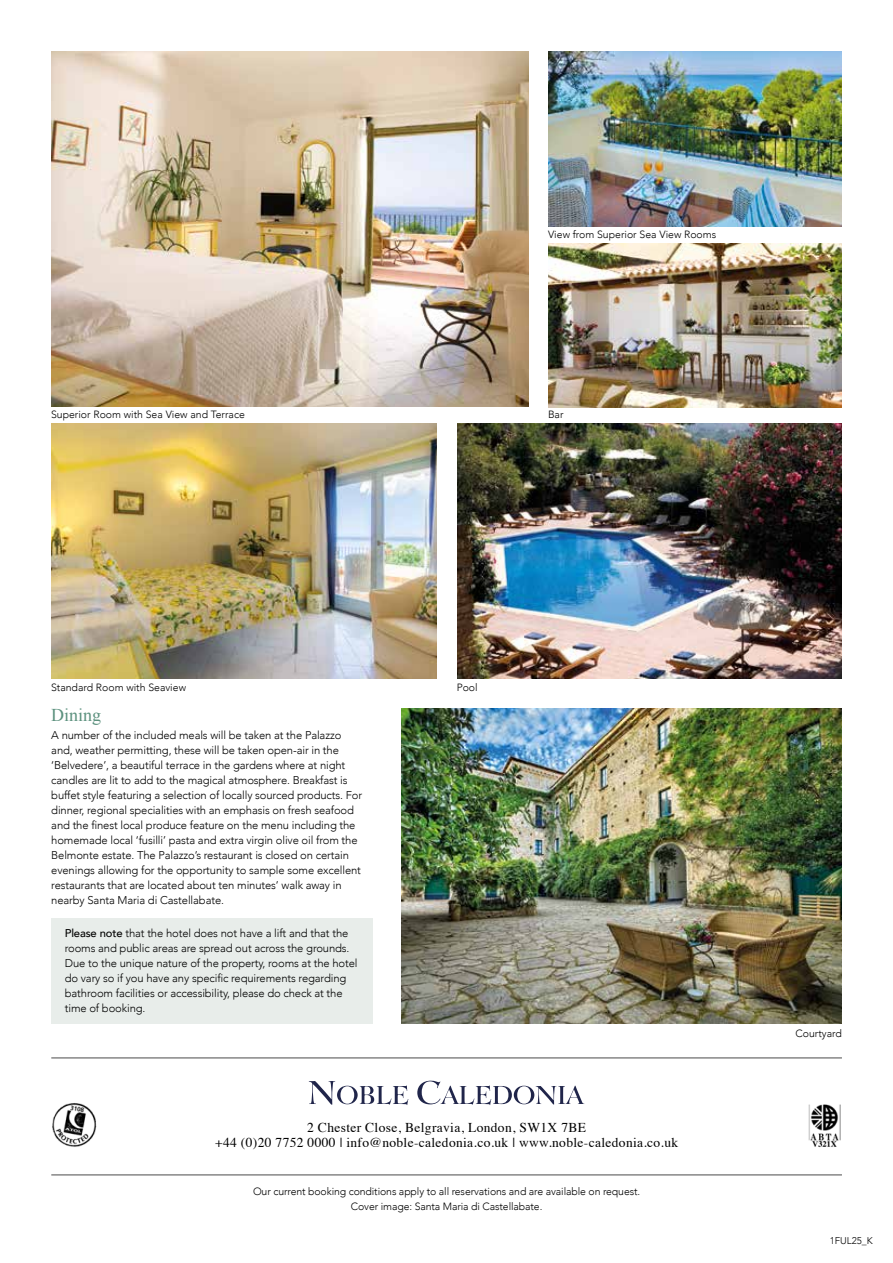
<style>
.page{position:relative;width:893px;height:1263px;background:#fff}
.page>*{position:absolute;margin:0;border:0;box-sizing:border-box;transform-origin:0 0}
.t1{font:18px "Times New Roman";color:#5c917e}
.t2{font:13.5px/15px "Times";letter-spacing:.025em;color:#000;text-align:center}
.t3{font:300 11.25px/15px "Avenir";letter-spacing:-.01em;color:#000}
.t4{font:300 10.5px/15px "Avenir";letter-spacing:-.01em;color:#000;text-align:center}
.t5{font:300 9.75px "Avenir";color:#000}
.s1{font-weight:500}
</style>
<div class="page">
<div style="left:51px;top:919px;width:322px;height:105px;background:#e8edea"></div>
<img style="left:51px;top:51px;width:478px;height:355px">
<img style="left:51px;top:423px;width:386px;height:256px">
<img style="left:457px;top:423px;width:385px;height:256px">
<img style="left:401px;top:709px;width:441px;height:315px">
<hr style="left:51px;top:1057px;width:791px;height:2px;background:#878787">
<hr style="left:51px;top:1174px;width:791px;height:1px;background:#878787">
<svg style="left:309px;top:1081px;width:99px;height:24px"></svg>
<svg style="left:417px;top:1081px;width:167px;height:24px"></svg>
<img style="left:52px;top:1103px;width:45px;height:44px">
<img style="left:808px;top:1104px;width:33px;height:44px">
<img style="left:548px;top:244px;width:294px;height:163px">
<img style="left:548px;top:51px;width:294px;height:176px">
<p class="t4" style="left:51px;top:407px;width:195px">Superior Room with Sea View and Terrace</p>
<p class="t4" style="left:548px;top:227px;width:170px">View from Superior Sea View Rooms</p>
<p class="t4" style="left:548px;top:407px;width:17px">Bar</p>
<p class="t4" style="left:51px;top:680px;width:137px">Standard Room with Seaview</p>
<p class="t4" style="left:457px;top:680px;width:23px">Pool</p>
<h1 class="t1" style="left:51px;top:703px;width:52px">Dining</h1>
<p class="t3" style="left:51px;top:727px;width:312px">A number of the included meals will be taken at the Palazzo and, weather permitting, these will be taken open-air in the ‘Belvedere’, a beautiful terrace in the gardens where at night candles are lit to add to the magical atmosphere. Breakfast is buffet style featuring a selection of locally sourced products. For dinner, regional specialities with an emphasis on fresh seafood and the finest local produce feature on the menu including the homemade local ‘fusilli’ pasta and extra virgin olive oil from the Belmonte estate. The Palazzo’s restaurant is closed on certain evenings allowing for the opportunity to sample some excellent restaurants that are located about ten minutes’ walk away in nearby Santa Maria di Castellabate.</p>
<p class="t3" style="left:65px;top:925px;width:294px"><span class="s1">Please note</span> that the hotel does not have a lift and that the rooms and public areas are spread out across the grounds.<br>Due to the unique nature of the property, rooms at the hotel do vary so if you have any specific requirements regarding bathroom facilities or accessibility, please do check at the time of booking.</p>
<p class="t2" style="left:215px;top:1119px;width:465px">2 Chester Close, Belgravia, London, SW1X 7BE<br>+44 (0)20 7752 0000 | info@noble-caledonia.co.uk | www.noble-caledonia.co.uk</p>
<p class="t4" style="left:253px;top:1184px;width:389px">Our current booking conditions apply to all reservations and are available on request.<br>Cover image: Santa Maria di Castellabate.</p>
<p class="t4" style="left:795px;top:1026px;width:48px">Courtyard</p>
<p class="t5" style="left:830px;top:1234px;width:45px">1FUL25_K</p>
</div>
